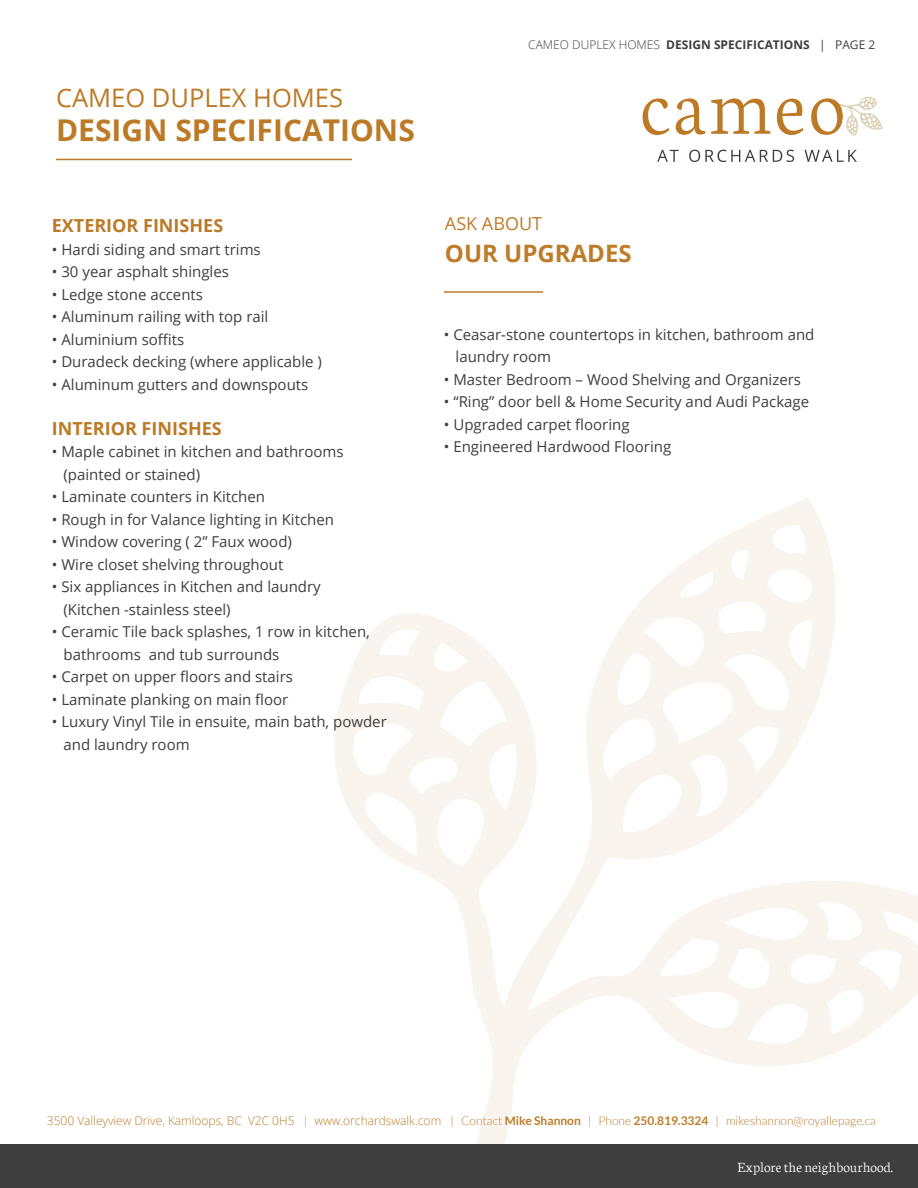
<style>
.page{position:relative;width:918px;height:1188px;background:#fff}
.page>*{position:absolute;margin:0;border:0;box-sizing:border-box;transform-origin:0 0}
.t1{font:700 30px "Open Sans";color:#bc7a26}
.t2{font:25.5px "Open Sans";color:#bc7a26}
.t3{font:700 24px "Open Sans";color:#bd7c2a}
.t4{font:700 18px "Open Sans";color:#bc7a26}
.t5{font:18px "Open Sans";color:#bd7c2a}
.t6{font:15px/22.5px "Open Sans";color:#3e3e3f}
.t7{font:300 15px "Neuton";color:#fff}
.t8{font:300 12px "Open Sans";color:#bd7c2a}
.t9{font:700 12px "Open Sans";color:#3e3e3f}
.s1{font-weight:300}
.s2{font-weight:400}
.s3{font-family:"Lato"}
.s4{font-family:"Lato";font-weight:700}
</style>
<div class="page">
<svg style="left:320px;top:498px;width:598px;height:647px"></svg>
<div style="left:0;top:1145px;width:918px;height:43px;background:#3e3e3f"></div>
<hr style="left:444px;top:291px;width:99px;height:2px;background:#bd7c2a">
<svg style="left:643px;top:98px;width:26px;height:37px"></svg>
<svg style="left:676px;top:98px;width:29px;height:37px"></svg>
<svg style="left:711px;top:98px;width:60px;height:36px"></svg>
<svg style="left:777px;top:99px;width:26px;height:36px"></svg>
<svg style="left:811px;top:96px;width:72px;height:40px"></svg>
<svg style="left:657px;top:150px;width:22px;height:12px"></svg>
<svg style="left:689px;top:150px;width:105px;height:12px"></svg>
<svg style="left:805px;top:150px;width:52px;height:12px"></svg>
<hr style="left:56px;top:159px;width:296px;height:1px;background:#bc7a26">
<p class="t2" style="left:56px;top:80px;width:289px">CAMEO DUPLEX HOMES</p>
<p class="t1" style="left:56px;top:109px;width:360px">DESIGN SPECIFICATIONS</p>
<p class="t4" style="left:52px;top:213px;width:173px">EXTERIOR FINISHES</p>
<p class="t6" style="left:52px;top:238px;width:210px">• Hardi siding and smart trims</p>
<p class="t6" style="left:52px;top:260px;width:179px">• 30 year asphalt shingles</p>
<p class="t6" style="left:52px;top:283px;width:153px">• Ledge stone accents</p>
<p class="t6" style="left:52px;top:305px;width:218px">• Aluminum railing with top rail</p>
<p class="t6" style="left:52px;top:328px;width:134px">• Aluminium soffits</p>
<p class="t6" style="left:52px;top:350px;width:272px">• Duradeck decking (where applicable )</p>
<p class="t6" style="left:52px;top:373px;width:258px">• Aluminum gutters and downspouts</p>
<p class="t4" style="left:52px;top:415px;width:171px">INTERIOR FINISHES</p>
<p class="t6" style="left:52px;top:440px;width:293px">• Maple cabinet in kitchen and bathrooms</p>
<p class="t6" style="left:64px;top:463px;width:138px">(painted or stained)</p>
<p class="t6" style="left:52px;top:485px;width:215px">• Laminate counters in Kitchen</p>
<p class="t6" style="left:52px;top:508px;width:284px">• Rough in for Valance lighting in Kitchen</p>
<p class="t6" style="left:52px;top:530px;width:242px">• Window covering ( 2” Faux wood)</p>
<p class="t6" style="left:52px;top:553px;width:233px">• Wire closet shelving throughout</p>
<p class="t6" style="left:52px;top:575px;width:270px">• Six appliances in Kitchen and laundry</p>
<p class="t6" style="left:64px;top:598px;width:169px">(Kitchen -stainless steel)</p>
<p class="t6" style="left:64px;top:620px;width:308px;text-indent:-12px">• Ceramic Tile back splashes, 1 row in kitchen, bathrooms and tub surrounds</p>
<p class="t6" style="left:52px;top:665px;width:243px">• Carpet on upper floors and stairs</p>
<p class="t6" style="left:52px;top:688px;width:238px">• Laminate planking on main floor</p>
<p class="t6" style="left:64px;top:710px;width:325px;text-indent:-12px">• Luxury Vinyl Tile in ensuite, main bath, powder and laundry room</p>
<p class="t9" style="left:528px;top:37px;width:349px"><span class="s1">CAMEO DUPLEX HOMES</span> DESIGN SPECIFICATIONS <span class="s2">| PAGE 2</span></p>
<p class="t5" style="left:445px;top:211px;width:99px">ASK ABOUT</p>
<p class="t3" style="left:445px;top:236px;width:188px">OUR UPGRADES</p>
<p class="t6" style="left:444px;top:323px;width:372px">• Ceasar-stone countertops in kitchen, bathroom and</p>
<p class="t6" style="left:456px;top:345px;width:97px">laundry room</p>
<p class="t6" style="left:444px;top:368px;width:359px">• Master Bedroom – Wood Shelving and Organizers</p>
<p class="t6" style="left:444px;top:390px;width:367px">• “Ring” door bell &amp; Home Security and Audi Package</p>
<p class="t6" style="left:444px;top:413px;width:187px">• Upgraded carpet flooring</p>
<p class="t6" style="left:444px;top:435px;width:229px">• Engineered Hardwood Flooring</p>
<p class="t8" style="left:47px;top:1113px;width:831px">3500 Valleyview Drive, Kamloops, BC V2C 0H5 <span class="s3">|</span> www.orchardswalk.com <span class="s3">| Contact</span> <span class="s4">Mike Shannon</span> <span class="s3">| Phone</span> <span class="s4">250.819.3324</span> <span class="s3">| mikeshannon@royallepage.ca</span></p>
<p class="t7" style="left:738px;top:1159px;width:157px">Explore the neighbourhood.</p>
</div>
